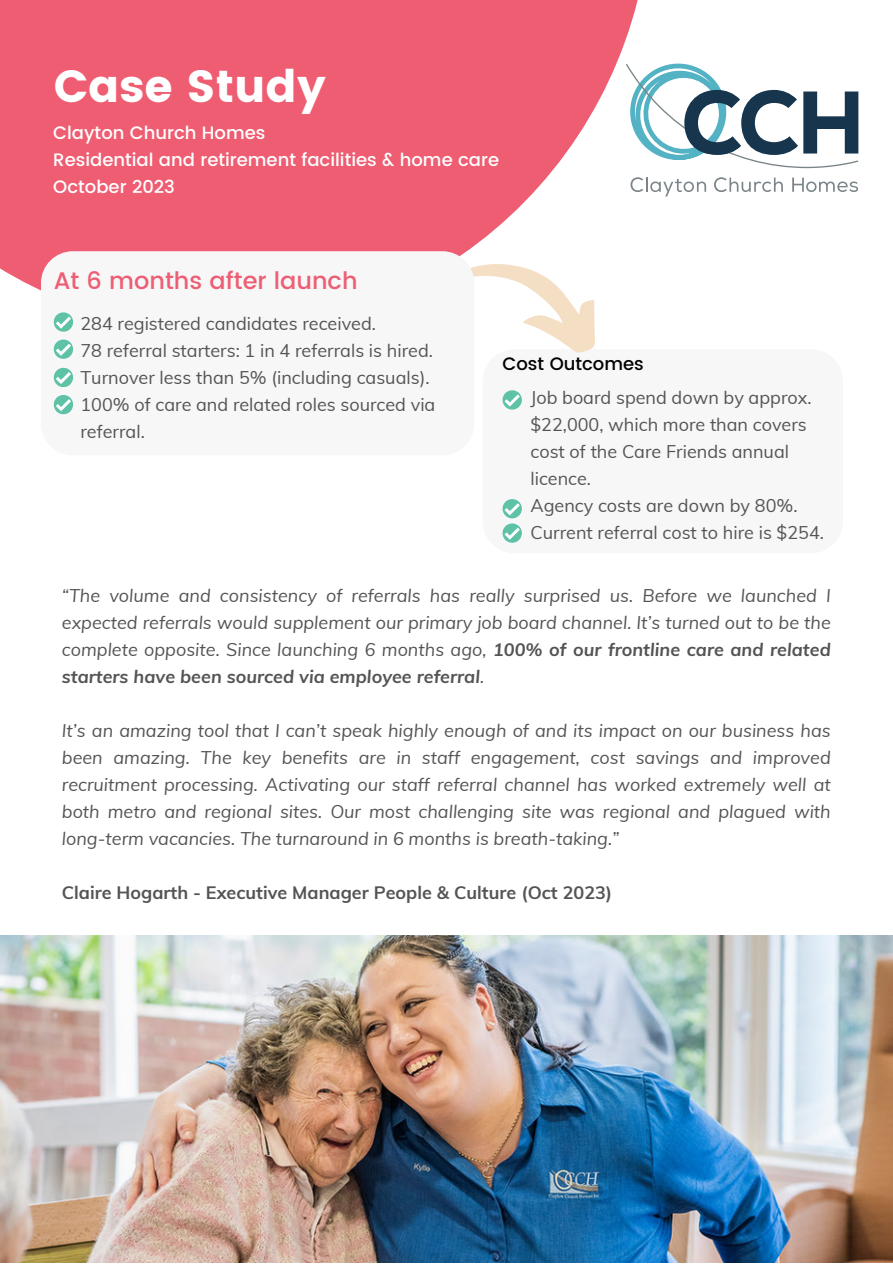
<style>
.page{position:relative;width:893px;height:1264px;background:#fff}
.page>*{position:absolute;margin:0;border:0;box-sizing:border-box;transform-origin:0 0}
.t1{font:45px "Poppins";color:#fff}
.t2{font:500 24px "Poppins";color:#ed5e74}
.t3{font:italic 18px/27px "Muli";color:#545454;text-align:justify}
.t4{font:18px/27px "Muli";color:#545454}
.t5{font:500 18px "Poppins";color:#fff}
.t6{font:700 18px "Muli";color:#545454}
.t7{font:500 18px "Poppins";color:#000}
.s1{font-weight:700}
</style>
<div class="page">
<div style="left:482px;top:349px;width:360px;height:204px;background:#f7f7f7;border-radius:32px"></div>
<svg style="left:542px;top:330px;width:53px;height:23px"></svg>
<svg style="left:0;top:0;width:638px;height:330px;background:#f17788"></svg>
<div style="left:41px;top:251px;width:433px;height:204px;background:#f7f7f7;border-radius:32px"></div>
<svg style="left:630px;top:177px;width:76px;height:19px"></svg>
<svg style="left:714px;top:177px;width:68px;height:15px"></svg>
<svg style="left:792px;top:177px;width:66px;height:15px"></svg>
<svg style="left:624px;top:63px;width:234px;height:106px"></svg>
<svg style="left:54px;top:312px;width:19px;height:19px"></svg>
<svg style="left:54px;top:339px;width:19px;height:19px"></svg>
<svg style="left:54px;top:368px;width:19px;height:19px"></svg>
<svg style="left:54px;top:395px;width:19px;height:19px"></svg>
<svg style="left:502px;top:390px;width:19px;height:19px"></svg>
<svg style="left:502px;top:499px;width:19px;height:43px"></svg>
<img style="left:0;top:935px;width:892px;height:327px">
<p class="t1" style="left:54px;top:60px;width:273px">Case Study</p>
<p class="t5" style="left:53px;top:122px;width:214px">Clayton Church Homes</p>
<p class="t5" style="left:53px;top:149px;width:447px">Residential and retirement facilities &amp; home care</p>
<p class="t5" style="left:53px;top:176px;width:123px">October 2023</p>
<p class="t2" style="left:54px;top:266px;width:305px">At 6 months after launch</p>
<p class="t4" style="left:80px;top:309px;width:297px">284 registered candidates received.</p>
<p class="t4" style="left:80px;top:336px;width:354px">78 referral starters: 1 in 4 referrals is hired.</p>
<p class="t4" style="left:80px;top:363px;width:350px">Turnover less than 5% (including casuals).</p>
<p class="t4" style="left:80px;top:390px;width:356px">100% of care and related roles sourced via referral.</p>
<p class="t7" style="left:502px;top:353px;width:143px">Cost Outcomes</p>
<p class="t4" style="left:530px;top:383px;width:282px">Job board spend down by approx. $22,000, which more than covers cost of the Care Friends annual licence.</p>
<p class="t4" style="left:530px;top:491px;width:268px">Agency costs are down by 80%.</p>
<p class="t4" style="left:530px;top:518px;width:295px">Current referral cost to hire is $254.</p>
<p class="t3" style="left:62px;top:582px;width:770px">“The volume and consistency of referrals has really surprised us. Before we launched I expected referrals would supplement our primary job board channel. It’s turned out to be the complete opposite. Since launching 6 months ago, <span class="s1">100% of our frontline care and related starters have been sourced via employee referral</span>.</p>
<p class="t3" style="left:62px;top:717px;width:770px">It’s an amazing tool that I can’t speak highly enough of and its impact on our business has been amazing. The key benefits are in staff engagement, cost savings and improved recruitment processing. Activating our staff referral channel has worked extremely well at both metro and regional sites. Our most challenging site was regional and plagued with long-term vacancies. The turnaround in 6 months is breath-taking.”</p>
<p class="t6" style="left:62px;top:881px;width:552px">Claire Hogarth - Executive Manager People &amp; Culture (Oct 2023)</p>
</div>
